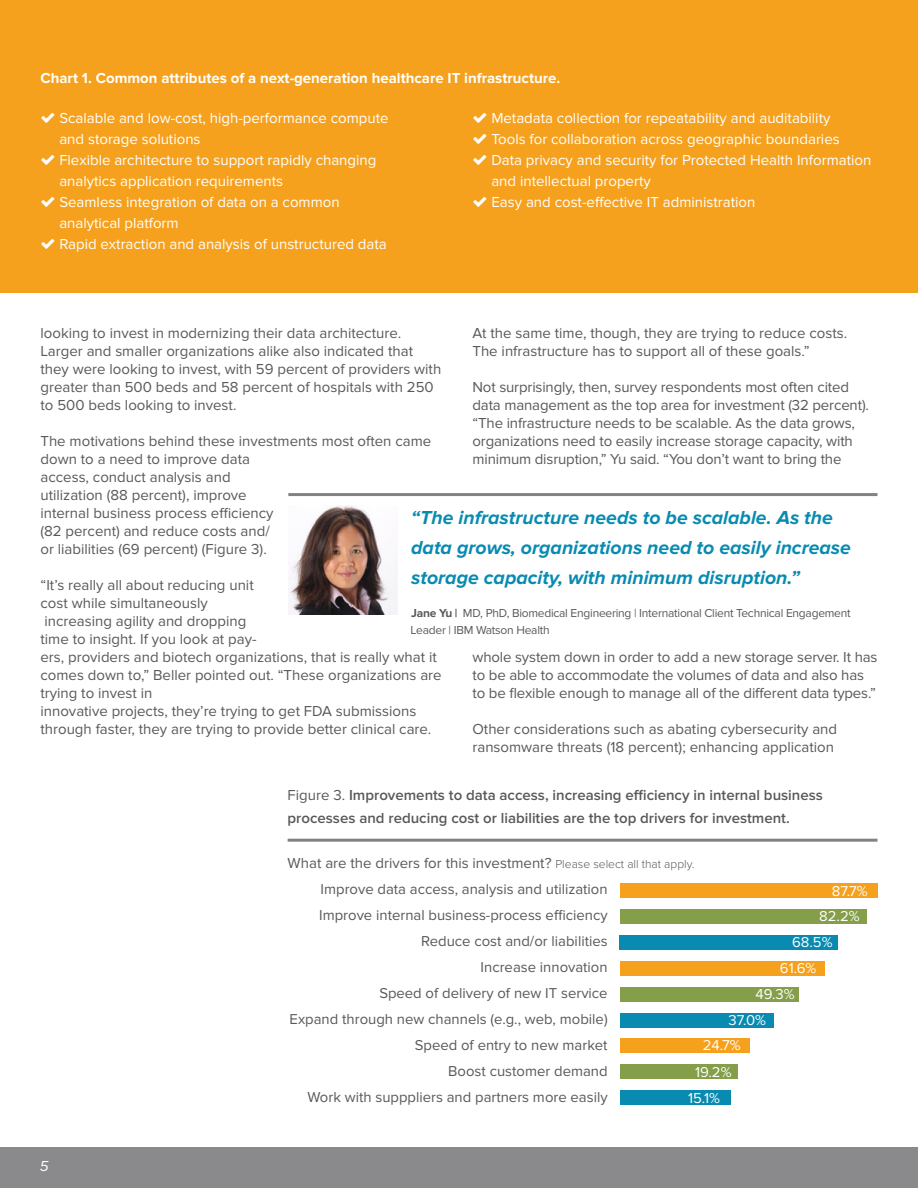
<style>
.page{position:relative;width:918px;height:1188px;background:#fff}
.page>*{position:absolute;margin:0;border:0;box-sizing:border-box;transform-origin:0 0}
.t1{font:italic 700 19.5px/30px "Proxima Nova";color:#098bb1}
.t2{font:15px/18px "Proxima Nova";color:#58595b}
.t3{font:15px/21px "Proxima Nova";color:#fff}
.t4{font:600 15px/22.5px "Proxima Nova";color:#58595b}
.t5{font:700 15px "Proxima Nova";color:#fff}
.t6{font:italic 15px "Proxima Nova";color:#fff}
.t7{font:14.85px/26px "Proxima Nova";color:#58595b;text-align:right}
.t8{font:14.85px "Proxima Nova";color:#fff}
.t9{font:12px/16.5px "Proxima Nova";letter-spacing:-.02em;color:#58595b}
.s1{font-weight:700}
.s2{font-weight:400}
.s3{font-weight:300;font-size:12px}
</style>
<div class="page">
<div style="left:0;top:0;width:918px;height:293px;background:#f6a11d"></div>
<div style="left:0;top:1148px;width:918px;height:40px;background:#8a8a8d"></div>
<hr style="left:288px;top:839px;width:589px;height:3px;background:#808285">
<div style="left:620px;top:883px;width:258px;height:15px;background:#f6a11d"></div>
<div style="left:620px;top:909px;width:246px;height:15px;background:#849e49"></div>
<div style="left:620px;top:935px;width:218px;height:15px;background:#098bb1"></div>
<div style="left:620px;top:961px;width:205px;height:15px;background:#f6a11d"></div>
<div style="left:620px;top:987px;width:179px;height:14px;background:#849e49"></div>
<div style="left:620px;top:1013px;width:154px;height:14px;background:#098bb1"></div>
<div style="left:620px;top:1039px;width:130px;height:14px;background:#f6a11d"></div>
<div style="left:620px;top:1064px;width:117px;height:15px;background:#849e49"></div>
<div style="left:620px;top:1090px;width:110px;height:15px;background:#098bb1"></div>
<hr style="left:288px;top:493px;width:590px;height:3px;background:#808285">
<img style="left:288px;top:505px;width:110px;height:110px">
<p class="t5" style="left:40px;top:69px;width:521px">Chart 1. Common attributes of a next-generation healthcare IT infrastructure.</p>
<p class="t3" style="left:59px;top:108px;width:331px">Scalable and low-cost, high-performance compute and storage solutions<br>Flexible architecture to support rapidly changing analytics application requirements<br>Seamless integration of data on a common analytical platform<br>Rapid extraction and analysis of unstructured data</p>
<p class="t3" style="left:491px;top:108px;width:381px">Metadata collection for repeatability and auditability<br>Tools for collaboration across geographic boundaries Data privacy and security for Protected Health Information and intellectual property<br>Easy and cost-effective IT administration</p>
<p class="t2" style="left:40px;top:324px;width:402px">looking to invest in modernizing their data architecture.<br>Larger and smaller organizations alike also indicated that they were looking to invest, with 59 percent of providers with greater than 500 beds and 58 percent of hospitals with 250 to 500 beds looking to invest.</p>
<p class="t2" style="left:40px;top:432px;width:392px">The motivations behind these investments most often came down to a need to improve data<br>access, conduct analysis and<br>utilization (88 percent), improve<br>internal business process efficiency<br>(82 percent) and reduce costs and/<br>or liabilities (69 percent) (Figure 3).</p>
<p class="t2" style="left:40px;top:576px;width:403px">“It’s really all about reducing unit<br>cost while simultaneously<br>increasing agility and dropping<br>time to insight. If you look at pay-<br>ers, providers and biotech organizations, that is really what it comes down to,” Beller pointed out. “These organizations are trying to invest in<br>innovative projects, they’re trying to get FDA submissions through faster, they are trying to provide better clinical care.</p>
<p class="t2" style="left:472px;top:324px;width:376px">At the same time, though, they are trying to reduce costs.<br>The infrastructure has to support all of these goals.”</p>
<p class="t2" style="left:472px;top:378px;width:398px">Not surprisingly, then, survey respondents most often cited data management as the top area for investment (32 percent). “The infrastructure needs to be scalable. As the data grows, organizations need to easily increase storage capacity, with minimum disruption,” Yu said. “You don’t want to bring the</p>
<h1 class="t1" style="left:411px;top:503px;width:441px">“The infrastructure needs to be scalable. As the data grows, organizations need to easily increase storage capacity, with minimum disruption.”</h1>
<p class="t9" style="left:411px;top:605px;width:442px"><span class="s1">Jane Yu |</span> MD, PhD, Biomedical Engineering | International Client Technical Engagement<br>Leader | IBM Watson Health</p>
<p class="t2" style="left:472px;top:648px;width:407px">whole system down in order to add a new storage server. It has to be able to accommodate the volumes of data and also has to be flexible enough to manage all of the different data types.”</p>
<p class="t2" style="left:472px;top:720px;width:366px">Other considerations such as abating cybersecurity and ransomware threats (18 percent); enhancing application</p>
<p class="t4" style="left:288px;top:784px;width:537px"><span class="s2">Figure 3.</span> Improvements to data access, increasing efficiency in internal business processes and reducing cost or liabilities are the top drivers for investment.</p>
<p class="t2" style="left:288px;top:854px;width:408px">What are the drivers for this investment? <span class="s3">Please select all that apply.</span></p>
<p class="t7" style="left:290px;top:876px;width:320px">Improve data access, analysis and utilization Improve internal business-process efficiency Reduce cost and/or liabilities<br>Increase innovation<br>Speed of delivery of new IT service<br>Expand through new channels (e.g., web, mobile)<br>Speed of entry to new market<br>Boost customer demand<br>Work with supppliers and partners more easily</p>
<p class="t8" style="left:832px;top:882px;width:37px">87.7%</p>
<p class="t8" style="left:819px;top:908px;width:42px">82.2%</p>
<p class="t8" style="left:792px;top:934px;width:42px">68.5%</p>
<p class="t8" style="left:780px;top:960px;width:38px">61.6%</p>
<p class="t8" style="left:755px;top:986px;width:41px">49.3%</p>
<p class="t8" style="left:729px;top:1011px;width:39px">37.0%</p>
<p class="t8" style="left:703px;top:1037px;width:39px">24.7%</p>
<p class="t8" style="left:695px;top:1064px;width:38px">19.2%</p>
<p class="t8" style="left:688px;top:1089px;width:33px">15.1%</p>
<p class="t6" style="left:40px;top:1158px;width:10px">5</p>
</div>
